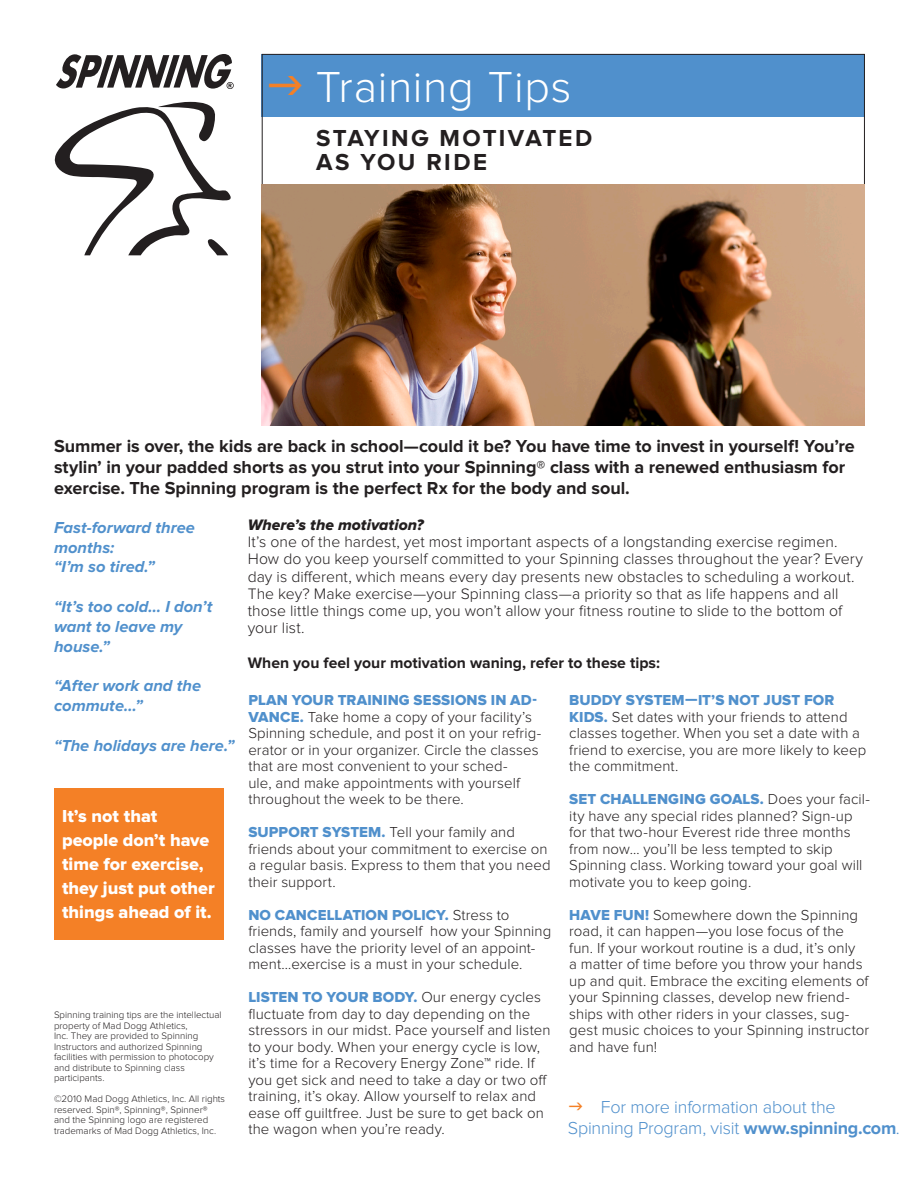
<style>
.page{position:relative;width:918px;height:1188px;background:#fff}
.page>*{position:absolute;margin:0;border:0;box-sizing:border-box;transform-origin:0 0}
.heads{font:300 45px "Proxima Nova";letter-spacing:.015em;color:#fff}
.t1{font:700 24px "Proxima Nova A";letter-spacing:.1em;color:#231f20}
.t2{font:700 18px/21px "Proxima Nova";letter-spacing:-.005em;color:#231f20}
.t3{font:18px/24px "Proxima Nova Extrabld";color:#fff}
.t4{font:300 18px/21.6px "Proxima Nova";letter-spacing:-.015em;color:#5090cc}
.t5{font:italic 700 16.5px/19.8px "Proxima Nova";color:#5090cc}
.t6{font:300 15.75px/17.2px "Proxima Nova";letter-spacing:.005em;color:#231f20}
.t7{font:700 15.75px "Proxima Nova";color:#231f20}
.t8{font:15.75px "Proxima Nova Extrabld It";color:#231f20}
.t9{font:300 15px/16.5px "Proxima Nova";letter-spacing:.005em;color:#231f20}
.t10{font:15px/16.5px "Proxima Nova Extrabld";letter-spacing:.005em;color:#5090cc}
.t11{font:300 9.75px/10.5px "Proxima Nova";color:#231f20}
.s1{font-family:"Proxima Nova Extrabld";font-weight:400;color:#5090cc}
.s2{font-family:"Proxima Nova";font-weight:300;color:#231f20}
.s3{font-weight:700}
</style>
<div class="page">
<svg style="left:55px;top:102px;width:176px;height:153px"></svg>
<svg style="left:56px;top:54px;width:178px;height:35px"></svg>
<div style="left:262px;top:54px;width:603px;height:63px;background:#5090cc"></div>
<div style="left:262px;top:54px;width:603px;height:132px;border:1px solid #231f20"></div>
<img style="left:262px;top:185px;width:603px;height:240px">
<div style="left:54px;top:788px;width:169px;height:152px;background:#f48026"></div>
<p class="heads" style="left:316px;top:62px;width:257px">Training Tips</p>
<p class="t1" style="left:316px;top:125px;width:278px">STAYING MOTIVATED</p>
<p class="t1" style="left:316px;top:149px;width:172px">AS YOU RIDE</p>
<p class="t2" style="left:54px;top:436px;width:802px">Summer is over, the kids are back in school—could it be? You have time to invest in yourself! You’re stylin’ in your padded shorts as you strut into your Spinning® class with a renewed enthusiasm for exercise. The Spinning program is the perfect Rx for the body and soul.</p>
<p class="t5" style="left:54px;top:518px;width:143px">Fast-forward three months:</p>
<p class="t5" style="left:54px;top:557px;width:102px">“I’m so tired.”</p>
<p class="t5" style="left:54px;top:597px;width:160px">“It’s too cold… I don’t want to leave my house.”</p>
<p class="t5" style="left:54px;top:676px;width:149px">“After work and the commute…”</p>
<p class="t5" style="left:54px;top:736px;width:182px">“The holidays are here.”</p>
<p class="t3" style="left:62px;top:805px;width:154px">IT’S NOT THAT<br>PEOPLE DON’T HAVE<br>TIME FOR EXERCISE,<br>THEY JUST PUT OTHER<br>THINGS AHEAD OF IT.</p>
<p class="t11" style="left:54px;top:1010px;width:169px">Spinning training tips are the intellectual property of Mad Dogg Athletics,<br>Inc. They are provided to Spinning Instructors and authorized Spinning facilities with permission to photocopy and distribute to Spinning class participants.</p>
<p class="t11" style="left:54px;top:1094px;width:173px">©2010 Mad Dogg Athletics, Inc. All rights reserved. Spin®, Spinning®, Spinner® and the Spinning logo are registered trademarks of Mad Dogg Athletics, Inc.</p>
<p class="t8" style="left:248px;top:516px;width:177px">Where’s the motivation?</p>
<p class="t6" style="left:248px;top:534px;width:617px">It’s one of the hardest, yet most important aspects of a longstanding exercise regimen.<br>How do you keep yourself committed to your Spinning classes throughout the year? Every day is different, which means every day presents new obstacles to scheduling a workout.<br>The key? Make exercise—your Spinning class—a priority so that as life happens and all those little things come up, you won’t allow your fitness routine to slide to the bottom of your list.</p>
<p class="t7" style="left:248px;top:654px;width:414px">When you feel your motivation waning, refer to these tips:</p>
<p class="t9" style="left:248px;top:692px;width:294px"><span class="s1">PLAN YOUR TRAINING SESSIONS IN AD-VANCE.</span> Take home a copy of your facility’s Spinning schedule, and post it on your refrig&shy;erator or in your organizer. Circle the classes that are most convenient to your sched-<br>ule, and make appointments with yourself throughout the week to be there.</p>
<p class="t9" style="left:248px;top:824px;width:304px"><span class="s1">SUPPORT SYSTEM.</span> Tell your family and friends about your commitment to exercise on a regular basis. Express to them that you need their support.</p>
<p class="t9" style="left:248px;top:907px;width:304px"><span class="s1">NO CANCELLATION POLICY.</span> Stress to friends, family and yourself how your Spinning classes have the priority level of an appoint&shy;ment…exercise is a must in your schedule.</p>
<p class="t9" style="left:248px;top:989px;width:304px"><span class="s1">LISTEN TO YOUR BODY.</span> Our energy cycles fluctuate from day to day depending on the stressors in our midst. Pace yourself and listen to your body. When your energy cycle is low, it’s time for a Recovery Energy Zone™ ride. If you get sick and need to take a day or two off training, it’s okay. Allow yourself to relax and ease off guiltfree. Just be sure to get back on the wagon when you’re ready.</p>
<p class="t10" style="left:569px;top:692px;width:280px">BUDDY SYSTEM—IT’S NOT JUST FOR<br>KIDS. <span class="s2">Set dates with your friends to attend</span></p>
<p class="t9" style="left:569px;top:725px;width:299px">classes together. When you set a date with a friend to exercise, you are more likely to keep the commitment.</p>
<p class="t9" style="left:569px;top:791px;width:302px"><span class="s1">SET CHALLENGING GOALS.</span> Does your facil&shy;ity have any special rides planned? Sign-up for that two-hour Everest ride three months from now… you’ll be less tempted to skip Spinning class. Working toward your goal will motivate you to keep going.</p>
<p class="t10" style="left:569px;top:907px;width:56px">HAVE FUN</p>
<p class="t9" style="left:569px;top:907px;width:302px;text-indent:76px"><span class="s1">!</span> Somewhere down the Spinning road, it can happen—you lose focus of the fun. If your workout routine is a dud, it’s only<br>a matter of time before you throw your hands up and quit. Embrace the exciting elements of your Spinning classes, develop new friend&shy;ships with other riders in your classes, sug&shy;gest music choices to your Spinning instructor</p>
<p class="t9" style="left:569px;top:1039px;width:89px">and have fun!</p>
<p class="t4" style="left:568px;top:1096px;width:334px;text-indent:33px">For more information about the<br>Spinning Program, visit <span class="s3">www.spinning.com</span>.</p>
</div>
